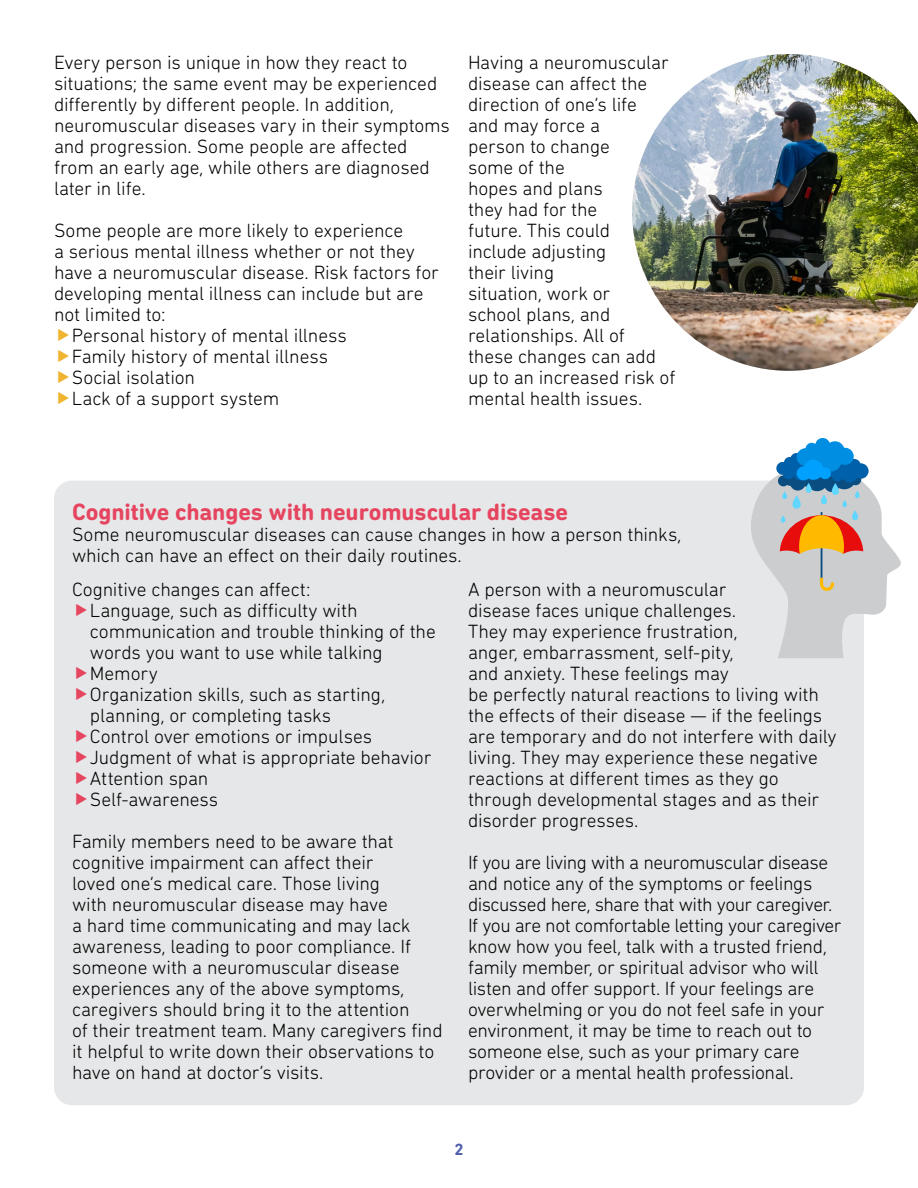
<style>
.page{position:relative;width:918px;height:1188px;background:#fff}
.page>*{position:absolute;margin:0;border:0;box-sizing:border-box;transform-origin:0 0}
.t1{font:700 24px "DIN Next Rounded LT Pro";letter-spacing:-.005em;color:#e64560}
.t2{font:300 19.5px/21px "DIN Next Rounded LT Pro";letter-spacing:-.01em;color:#000}
.t3{font:700 16.5px "DIN Next Rounded LT Pro";color:#4f5fab}
</style>
<div class="page">
<img style="left:632px;top:54px;width:286px;height:317px">
<div style="left:54px;top:481px;width:810px;height:624px;background:#e6e7e8;border-radius:18px"></div>
<svg style="left:747px;top:438px;width:154px;height:220px"></svg>
<svg style="left:832px;top:483px;width:7px;height:12px"></svg>
<p class="t2" style="left:54px;top:51px;width:397px">Every person is unique in how they react to situations; the same event may be experienced differently by different people. In addition, neuromuscular diseases vary in their symptoms and progression. Some people are affected from an early age, while others are diagnosed later in life.</p>
<p class="t2" style="left:54px;top:219px;width:351px">Some people are more likely to experience</p>
<p class="t2" style="left:54px;top:240px;width:362px">a serious mental illness whether or not they</p>
<p class="t2" style="left:54px;top:261px;width:386px">have a neuromuscular disease. Risk factors for</p>
<p class="t2" style="left:54px;top:282px;width:371px">developing mental illness can include but are</p>
<p class="t2" style="left:54px;top:303px;width:113px">not limited to:</p>
<p class="t2" style="left:72px;top:324px;width:276px">Personal history of mental illness</p>
<p class="t2" style="left:72px;top:345px;width:258px">Family history of mental illness</p>
<p class="t2" style="left:72px;top:366px;width:125px">Social isolation</p>
<p class="t2" style="left:72px;top:387px;width:209px">Lack of a support system</p>
<p class="t2" style="left:468px;top:51px;width:209px">Having a neuromuscular disease can affect the direction of one’s life<br>and may force a<br>person to change<br>some of the<br>hopes and plans<br>they had for the<br>future. This could<br>include adjusting<br>their living<br>situation, work or<br>school plans, and relationships. All of<br>these changes can add up to an increased risk of mental health issues.</p>
<p class="t1" style="left:72px;top:498px;width:498px">Cognitive changes with neuromuscular disease</p>
<p class="t2" style="left:72px;top:524px;width:611px">Some neuromuscular diseases can cause changes in how a person thinks, which can have an effect on their daily routines.</p>
<p class="t2" style="left:468px;top:579px;width:370px">A person with a neuromuscular<br>disease faces unique challenges.<br>They may experience frustration,<br>anger, embarrassment, self-pity,<br>and anxiety. These feelings may<br>be perfectly natural reactions to living with the effects of their disease — if the feelings are temporary and do not interfere with daily living. They may experience these negative reactions at different times as they go through developmental stages and as their disorder progresses.</p>
<p class="t2" style="left:468px;top:852px;width:375px">If you are living with a neuromuscular disease and notice any of the symptoms or feelings discussed here, share that with your caregiver.<br>If you are not comfortable letting your caregiver know how you feel, talk with a trusted friend, family member, or spiritual advisor who will listen and offer support. If your feelings are overwhelming or you do not feel safe in your environment, it may be time to reach out to someone else, such as your primary care provider or a mental health professional.</p>
<p class="t2" style="left:90px;top:579px;width:347px;text-indent:-18px">Cognitive changes can affect:<br>Language, such as difficulty with communication and trouble thinking of the words you want to use while talking<br>Memory<br>Organization skills, such as starting, planning, or completing tasks<br>Control over emotions or impulses<br>Judgment of what is appropriate behavior<br>Attention span<br>Self-awareness</p>
<p class="t2" style="left:72px;top:831px;width:372px">Family members need to be aware that cognitive impairment can affect their<br>loved one’s medical care. Those living<br>with neuromuscular disease may have<br>a hard time communicating and may lack awareness, leading to poor compliance. If someone with a neuromuscular disease experiences any of the above symptoms, caregivers should bring it to the attention<br>of their treatment team. Many caregivers find it helpful to write down their observations to have on hand at doctor’s visits.</p>
<p class="t3" style="left:454px;top:1140px;width:11px">2</p>
</div>
